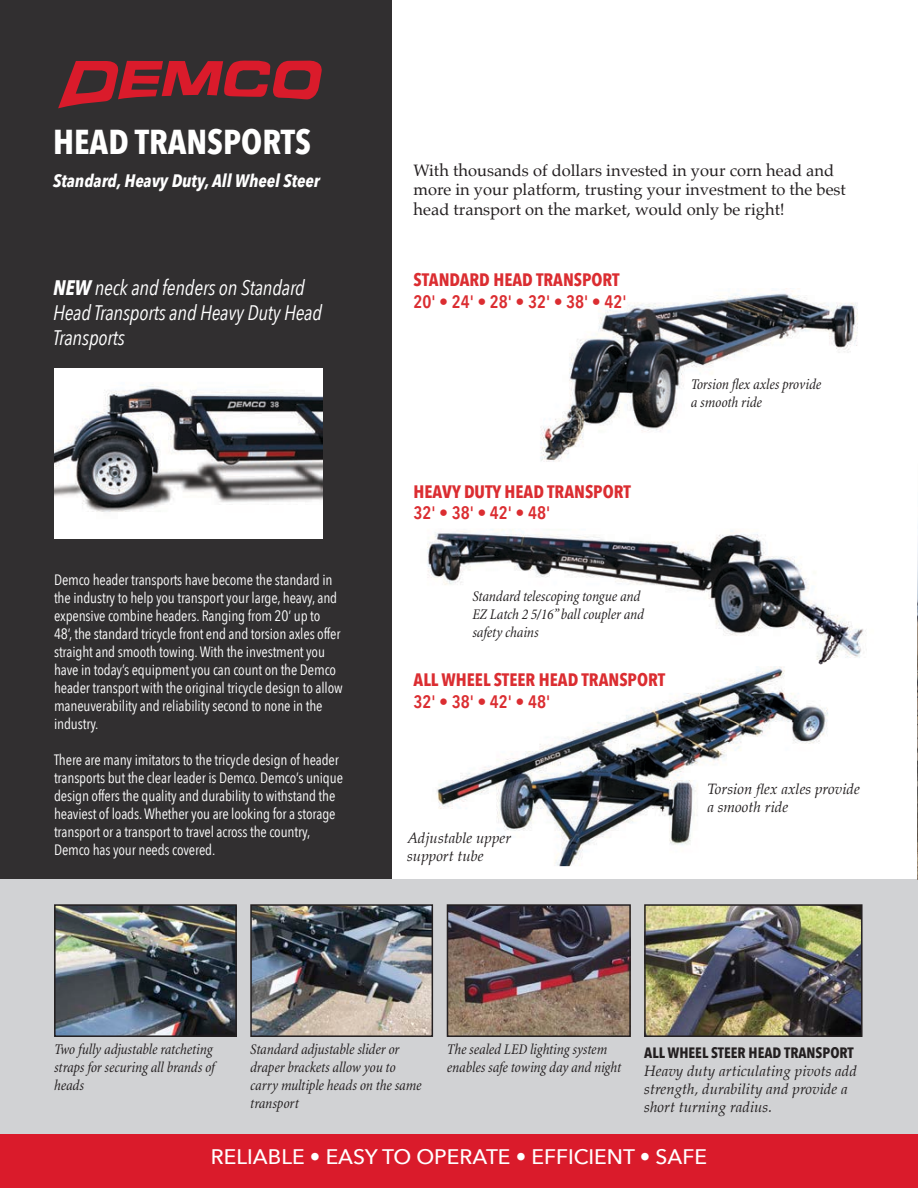
<style>
.page{position:relative;width:918px;height:1188px;background:#fff}
.page>*{position:absolute;margin:0;border:0;box-sizing:border-box;transform-origin:0 0}
.t1{font:700 34.5px "Avenir Next Condensed";color:#fff}
.t2{font:italic 21px/25.2px "Avenir Next Condensed";letter-spacing:-.01em;color:#fff}
.t3{font:500 21px "Avenir Next";color:#fff}
.t4{font:700 18px "Avenir Next Condensed";color:#db2d31}
.t5{font:600 18px "Avenir Next Condensed";color:#db2d31}
.t6{font:italic 700 18px "Avenir Next Condensed";color:#fff}
.t7{font:16.5px/19.8px "Palatino";color:#231f20}
.t8{font:15px/18px "Avenir Next Condensed";letter-spacing:-.01em;color:#fff}
.t9{font:italic condensed 15px/18px "Minion";letter-spacing:-.005em;color:#231f20}
.t10{font:italic 15px/18px "Palatino";color:#231f20}
.t11{font:700 15px "Avenir Next Condensed";color:#231f20}
.s1{font-weight:700}
</style>
<div class="page">
<div style="left:0;top:0;width:391px;height:1188px;background:#312f30"></div>
<svg style="left:58px;top:60px;width:264px;height:48px"></svg>
<div style="left:0;top:879px;width:918px;height:255px;background:#d1d2d4"></div>
<img style="left:450px;top:907px;width:178px;height:127px">
<div style="left:447px;top:904px;width:184px;height:133px;border:2px solid #231f20"></div>
<img style="left:647px;top:907px;width:213px;height:127px">
<div style="left:644px;top:904px;width:219px;height:133px;border:2px solid #231f20"></div>
<img style="left:57px;top:907px;width:177px;height:127px">
<div style="left:54px;top:904px;width:183px;height:133px;border:2px solid #231f20"></div>
<img style="left:253px;top:907px;width:177px;height:127px">
<div style="left:250px;top:904px;width:183px;height:133px;border:2px solid #231f20"></div>
<div style="left:0;top:1134px;width:918px;height:54px;background:#da1b2b"></div>
<img style="left:917px;top:543px;width:1px;height:336px">
<img style="left:427px;top:529px;width:439px;height:132px">
<img style="left:436px;top:661px;width:392px;height:205px">
<img style="left:540px;top:291px;width:318px;height:171px">
<img style="left:54px;top:538px;width:268px;height:1px">
<img style="left:54px;top:369px;width:268px;height:169px">
<h1 class="t1" style="left:53px;top:120px;width:259px">HEAD TRANSPORTS</h1>
<p class="t6" style="left:53px;top:169px;width:268px">Standard, Heavy Duty, All Wheel Steer</p>
<h2 class="t2" style="left:53px;top:275px;width:271px"><span class="s1">NEW</span> neck and fenders on Standard<br>Head Transports and Heavy Duty Head<br>Transports</h2>
<p class="t8" style="left:54px;top:570px;width:290px">Demco header transports have become the standard in the industry to help you transport your large, heavy, and expensive combine headers. Ranging from 20’ up to<br>48’, the standard tricycle front end and torsion axles offer straight and smooth towing. With the investment you have in today’s equipment you can count on the Demco header transport with the original tricycle design to allow maneuverability and reliability second to none in the industry.</p>
<p class="t8" style="left:54px;top:750px;width:290px">There are many imitators to the tricycle design of header transports but the clear leader is Demco. Demco’s unique design offers the quality and durability to withstand the heaviest of loads. Whether you are looking for a storage transport or a transport to travel across the country, Demco has your needs covered.</p>
<p class="t7" style="left:414px;top:160px;width:434px">With thousands of dollars invested in your corn head and more in your platform, trusting your investment to the best head transport on the market, would only be right!</p>
<p class="t4" style="left:414px;top:269px;width:208px">STANDARD HEAD TRANSPORT</p>
<p class="t5" style="left:414px;top:286px;width:214px">20' • 24' • 28' • 32' • 38' • 42'</p>
<p class="t9" style="left:691px;top:376px;width:132px">Torsion flex axles provide a smooth ride</p>
<p class="t4" style="left:414px;top:480px;width:219px">HEAVY DUTY HEAD TRANSPORT</p>
<p class="t5" style="left:414px;top:497px;width:138px">32' • 38' • 42' • 48'</p>
<p class="t9" style="left:472px;top:587px;width:173px">Standard telescoping tongue and<br>EZ Latch 2 5/16” ball coupler and safety chains</p>
<p class="t4" style="left:414px;top:669px;width:253px">ALL WHEEL STEER HEAD TRANSPORT</p>
<p class="t5" style="left:414px;top:686px;width:138px">32' • 38' • 42' • 48'</p>
<p class="t10" style="left:407px;top:829px;width:106px">Adjustable upper support tube</p>
<p class="t10" style="left:707px;top:780px;width:154px">Torsion flex axles provide a smooth ride</p>
<p class="t9" style="left:54px;top:1041px;width:162px">Two fully adjustable ratcheting straps for securing all brands of heads</p>
<p class="t9" style="left:250px;top:1041px;width:173px">Standard adjustable slider or draper brackets allow you to carry multiple heads on the same transport</p>
<p class="t9" style="left:447px;top:1041px;width:176px">The sealed LED lighting system enables safe towing day and night</p>
<p class="t11" style="left:644px;top:1044px;width:211px">ALL WHEEL STEER HEAD TRANSPORT</p>
<p class="t10" style="left:644px;top:1062px;width:214px">Heavy duty articulating pivots add strength, durability and provide a short turning radius.</p>
<h2 class="t3" style="left:211px;top:1139px;width:498px">RELIABLE • EASY TO OPERATE • EFFICIENT • SAFE</h2>
</div>
